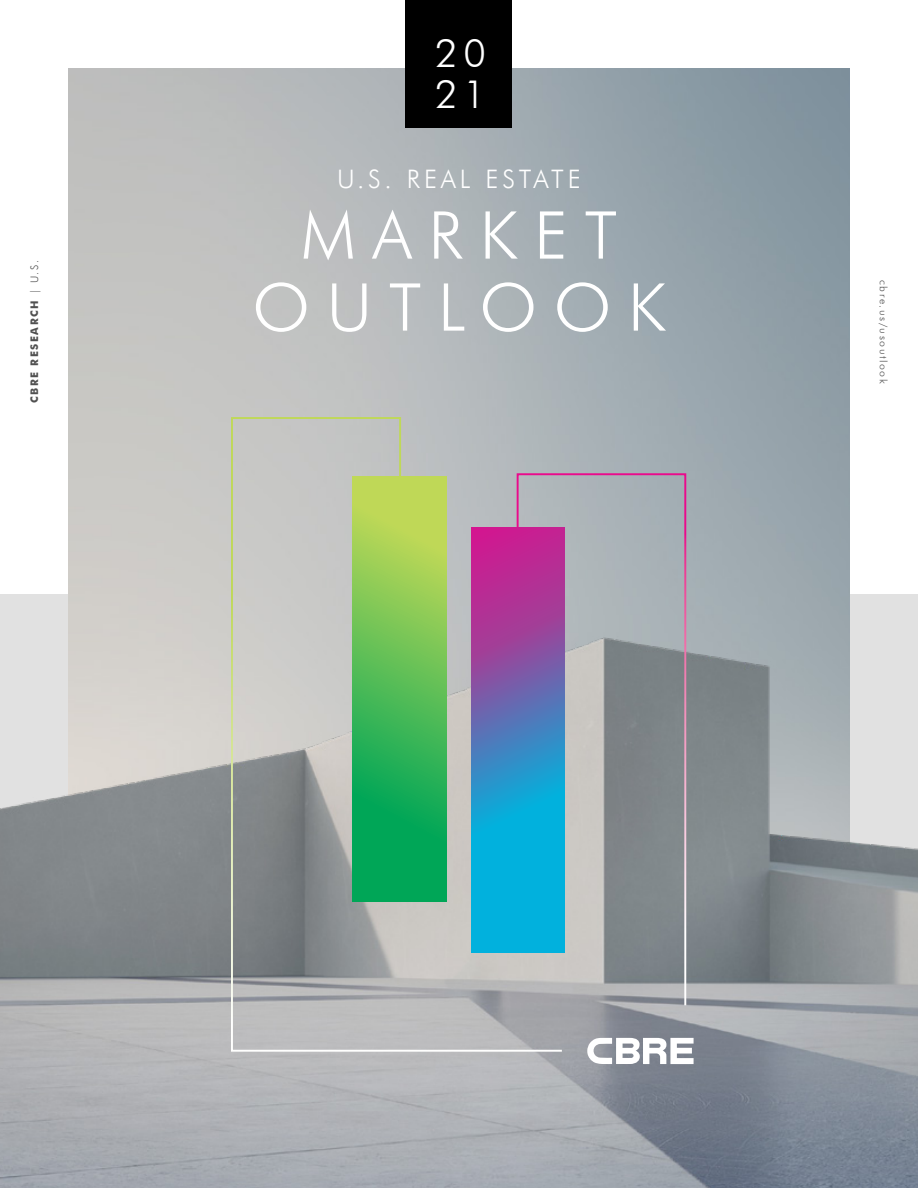
<style>
.page{position:relative;width:918px;height:1188px;background:#fff}
.page>*{position:absolute;margin:0;border:0;box-sizing:border-box;transform-origin:0 0}
.t1{font:300 66px/72px "Futura BT";letter-spacing:.25em;color:#fff;text-align:center}
.t2{font:300 39px/40.5px "Futura BT";color:#fff}
.t3{font:300 25.5px "Futura BT";letter-spacing:.15em;color:#fff}
.t4{font:700 10.5px "Futura BT";letter-spacing:.15em;color:#505050}
.t5{font:300 10.5px "Futura BT";letter-spacing:.15em;color:#505050}
.s1{font-weight:300}
</style>
<div class="page">
<img style="left:68px;top:68px;width:782px;height:532px">
<img style="left:0;top:600px;width:918px;height:588px">
<div style="left:406px;top:0;width:106px;height:128px;background:#000"></div>
<svg style="left:587px;top:1038px;width:107px;height:26px"></svg>
<svg style="left:230px;top:416px;width:334px;height:637px;background:#b4b5b5"></svg>
<svg style="left:516px;top:472px;width:171px;height:535px;background:#a1a3a6"></svg>
<svg style="left:353px;top:476px;width:93px;height:425px;background:#58bd57"></svg>
<svg style="left:471px;top:528px;width:94px;height:424px;background:#5177bb"></svg>
<p class="t4" style="left:28px;top:403px;width:144px;rotate:-90deg">CBRE RESEARCH <span class="s1">| U.S.</span></p>
<h2 class="t2" style="left:435px;top:33px;width:52px">20<br>21</h2>
<h3 class="t3" style="left:337px;top:164px;width:245px">U.S. REAL ESTATE</h3>
<h1 class="t1" style="left:252px;top:199px;width:415px">MARKET<br>OUTLOOK</h1>
<p class="t5" style="left:890px;top:280px;width:105px;rotate:90deg">cbre.us/usoutlook</p>
</div>
